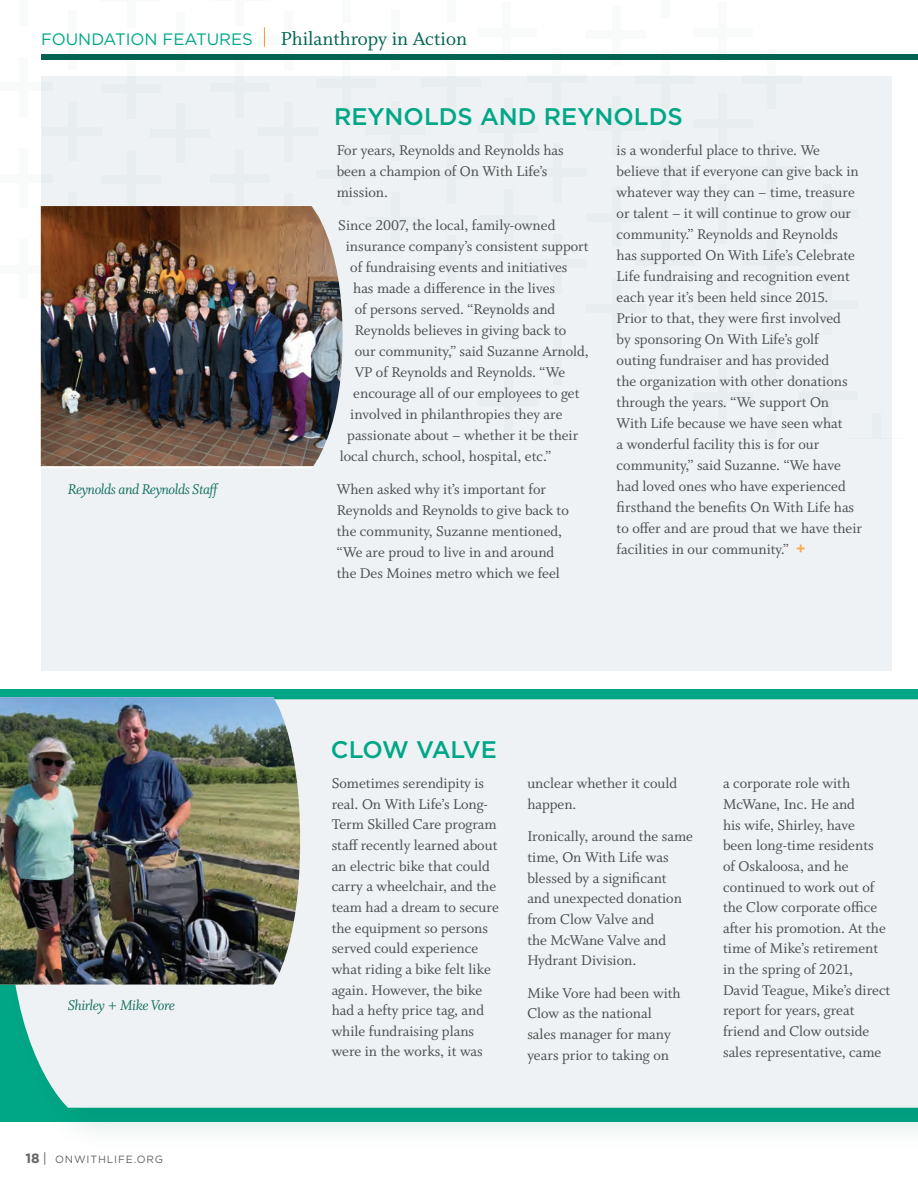
<style>
.page{position:relative;width:918px;height:1189px;background:#fff}
.page>*{position:absolute;margin:0;border:0;box-sizing:border-box;transform-origin:0 0}
.Head{font:500 24px "Gotham";color:#00a786}
.Head-2{font:500 24px "Gotham";letter-spacing:-.04em;color:#00a786}
.t1{font:21px "Whitman";color:#026350}
.t2{font:16.5px "Gotham";color:#00a786}
.Body__Headway{font:15.75px/20.7px "Whitman";color:#4b4c4d}
.t3{font:italic 15.75px "Whitman";letter-spacing:-.03em;color:#147161}
.t4{font:italic 15px "Whitman";color:#57585a}
.t5{font:10.5px "Gotham";letter-spacing:.08em;color:#636366}
.s1{font-family:"Gotham";font-weight:500;color:#faa946}
.s2{font-weight:700;font-size:13.5px}
.s3{font-size:13.5px}
</style>
<div class="page">
<div style="left:127px;top:59px;width:9px;height:59px;background:#f9fbfb"></div>
<div style="left:151px;top:38px;width:59px;height:8px;background:#f9fbfb"></div>
<div style="left:176px;top:12px;width:9px;height:60px;background:#f9fbfb"></div>
<hr style="left:102px;top:0;width:59px;height:2px;background:#f9fbfb">
<div style="left:127px;top:0;width:9px;height:27px;background:#f9fbfb"></div>
<div style="left:0;top:265px;width:53px;height:8px;background:#f9fbfb"></div>
<div style="left:19px;top:239px;width:9px;height:60px;background:#f9fbfb"></div>
<div style="left:0;top:174px;width:53px;height:8px;background:#f9fbfb"></div>
<div style="left:19px;top:148px;width:9px;height:59px;background:#f9fbfb"></div>
<div style="left:0;top:83px;width:53px;height:8px;background:#f9fbfb"></div>
<div style="left:19px;top:57px;width:9px;height:59px;background:#f9fbfb"></div>
<div style="left:43px;top:36px;width:59px;height:8px;background:#f9fbfb"></div>
<div style="left:68px;top:11px;width:9px;height:59px;background:#f9fbfb"></div>
<hr style="left:0;top:0;width:53px;height:1px;background:#f9fbfb">
<div style="left:19px;top:0;width:9px;height:25px;background:#f9fbfb"></div>
<div style="left:235px;top:58px;width:9px;height:59px;background:#f9fbfb"></div>
<div style="left:259px;top:37px;width:59px;height:8px;background:#f9fbfb"></div>
<div style="left:284px;top:11px;width:9px;height:59px;background:#f9fbfb"></div>
<hr style="left:210px;top:0;width:59px;height:1px;background:#f9fbfb">
<div style="left:235px;top:0;width:9px;height:26px;background:#f9fbfb"></div>
<div style="left:635px;top:75px;width:59px;height:8px;background:#e8eef0"></div>
<div style="left:660px;top:50px;width:9px;height:59px;background:#f9fbfb"></div>
<div style="left:586px;top:31px;width:59px;height:8px;background:#f9fbfb"></div>
<div style="left:612px;top:5px;width:8px;height:59px;background:#f9fbfb"></div>
<div style="left:660px;top:0;width:9px;height:18px;background:#f9fbfb"></div>
<div style="left:342px;top:54px;width:8px;height:59px;background:#f9fbfb"></div>
<div style="left:366px;top:35px;width:59px;height:9px;background:#f9fbfb"></div>
<div style="left:391px;top:10px;width:8px;height:59px;background:#f9fbfb"></div>
<div style="left:342px;top:0;width:8px;height:22px;background:#f9fbfb"></div>
<div style="left:742px;top:75px;width:59px;height:8px;background:#e8eef0"></div>
<div style="left:767px;top:50px;width:9px;height:59px;background:#f9fbfb"></div>
<div style="left:693px;top:28px;width:59px;height:9px;background:#f9fbfb"></div>
<div style="left:718px;top:3px;width:9px;height:59px;background:#f9fbfb"></div>
<div style="left:447px;top:53px;width:8px;height:59px;background:#f9fbfb"></div>
<div style="left:447px;top:0;width:8px;height:21px;background:#f9fbfb"></div>
<hr style="left:847px;top:438px;width:59px;height:1px;background:#f9fbfb">
<div style="left:527px;top:74px;width:59px;height:8px;background:#f0f4f5"></div>
<div style="left:552px;top:49px;width:9px;height:59px;background:#f9fbfb"></div>
<div style="left:477px;top:28px;width:59px;height:9px;background:#f9fbfb"></div>
<div style="left:502px;top:3px;width:9px;height:59px;background:#f9fbfb"></div>
<div style="left:41px;top:77px;width:850px;height:594px;background:#eef2f4"></div>
<img style="left:41px;top:206px;width:301px;height:260px">
<svg style="left:264px;top:27px;width:1px;height:20px"></svg>
<div style="left:41px;top:54px;width:876px;height:6px;background:#026350"></div>
<div style="left:0;top:685px;width:917px;height:467px;background:#026350;opacity:.17"></div>
<div style="left:9px;top:699px;width:908px;height:408px;background:#eef2f4"></div>
<img style="left:0;top:697px;width:300px;height:287px">
<p class="t2" style="left:41px;top:30px;width:213px">FOUNDATION FEATURES</p>
<p class="t3" style="left:68px;top:481px;width:153px">Reynolds and Reynolds Staff</p>
<p class="t1" style="left:281px;top:27px;width:188px">Philanthropy in Action</p>
<p class="Head" style="left:334px;top:103px;width:350px">REYNOLDS AND REYNOLDS</p>
<p class="Body__Headway" style="left:337px;top:140px;width:228px">For years, Reynolds and Reynolds has been a champion of On With Life’s mission.</p>
<p class="Body__Headway" style="left:338px;top:215px;width:219px">Since 2007, the local, family-owned</p>
<p class="Body__Headway" style="left:346px;top:236px;width:244px">insurance company’s consistent support</p>
<p class="Body__Headway" style="left:350px;top:257px;width:219px">of fundraising events and initiatives</p>
<p class="Body__Headway" style="left:353px;top:278px;width:203px">has made a difference in the lives</p>
<p class="Body__Headway" style="left:355px;top:299px;width:202px">of persons served. “Reynolds and</p>
<p class="Body__Headway" style="left:355px;top:320px;width:213px">Reynolds believes in giving back to</p>
<p class="Body__Headway" style="left:355px;top:341px;width:236px">our community,” said Suzanne Arnold,</p>
<p class="Body__Headway" style="left:355px;top:362px;width:212px">VP of Reynolds and Reynolds. “We</p>
<p class="Body__Headway" style="left:353px;top:383px;width:228px">encourage all of our employees to get</p>
<p class="Body__Headway" style="left:350px;top:404px;width:214px">involved in philanthropies they are</p>
<p class="Body__Headway" style="left:347px;top:425px;width:232px">passionate about – whether it be their</p>
<p class="Body__Headway" style="left:340px;top:446px;width:213px">local church, school, hospital, etc.”</p>
<p class="Body__Headway" style="left:337px;top:478px;width:233px">When asked why it’s important for Reynolds and Reynolds to give back to the community, Suzanne mentioned, “We are proud to live in and around the Des Moines metro which we feel</p>
<p class="Body__Headway" style="left:616px;top:140px;width:247px">is a wonderful place to thrive. We believe that if everyone can give back in whatever way they can – time, treasure or talent – it will continue to grow our community.” Reynolds and Reynolds has supported On With Life’s Celebrate Life fundraising and recognition event each year it’s been held since 2015.<br>Prior to that, they were first involved<br>by sponsoring On With Life’s golf outing fundraiser and has provided<br>the organization with other donations through the years. “We support On With Life because we have seen what<br>a wonderful facility this is for our community,” said Suzanne. “We have had loved ones who have experienced firsthand the benefits On With Life has to offer and are proud that we have their facilities in our community.” <span class="s1">+</span></p>
<p class="t3" style="left:68px;top:997px;width:109px">Shirley + Mike Vore</p>
<p class="t5" style="left:26px;top:1153px;width:139px"><span class="s2">18</span> <span class="s3">|</span> ONWITHLIFE.ORG</p>
<p class="Head-2" style="left:331px;top:736px;width:167px">CLOW VALVE</p>
<p class="Body__Headway" style="left:331px;top:773px;width:169px">Sometimes serendipity is real. On With Life’s Long-<br>Term Skilled Care program staff recently learned about an electric bike that could carry a wheelchair, and the team had a dream to secure the equipment so persons served could experience what riding a bike felt like again. However, the bike had a hefty price tag, and while fundraising plans were in the works, it was</p>
<p class="Body__Headway" style="left:527px;top:773px;width:151px">unclear whether it could happen.</p>
<p class="Body__Headway" style="left:527px;top:826px;width:167px">Ironically, around the same time, On With Life was blessed by a significant and unexpected donation from Clow Valve and<br>the McWane Valve and<br>Hydrant Division.</p>
<p class="Body__Headway" style="left:527px;top:983px;width:155px">Mike Vore had been with<br>Clow as the national sales manager for many years prior to taking on</p>
<p class="Body__Headway" style="left:723px;top:773px;width:169px">a corporate role with<br>McWane, Inc. He and<br>his wife, Shirley, have<br>been long-time residents<br>of Oskaloosa, and he continued to work out of the Clow corporate office after his promotion. At the time of Mike’s retirement in the spring of 2021,<br>David Teague, Mike’s direct report for years, great friend and Clow outside sales representative, came</p>
<p class="t4" style="left:725px;top:1039px;width:128px">{continued on page 19}</p>
</div>
